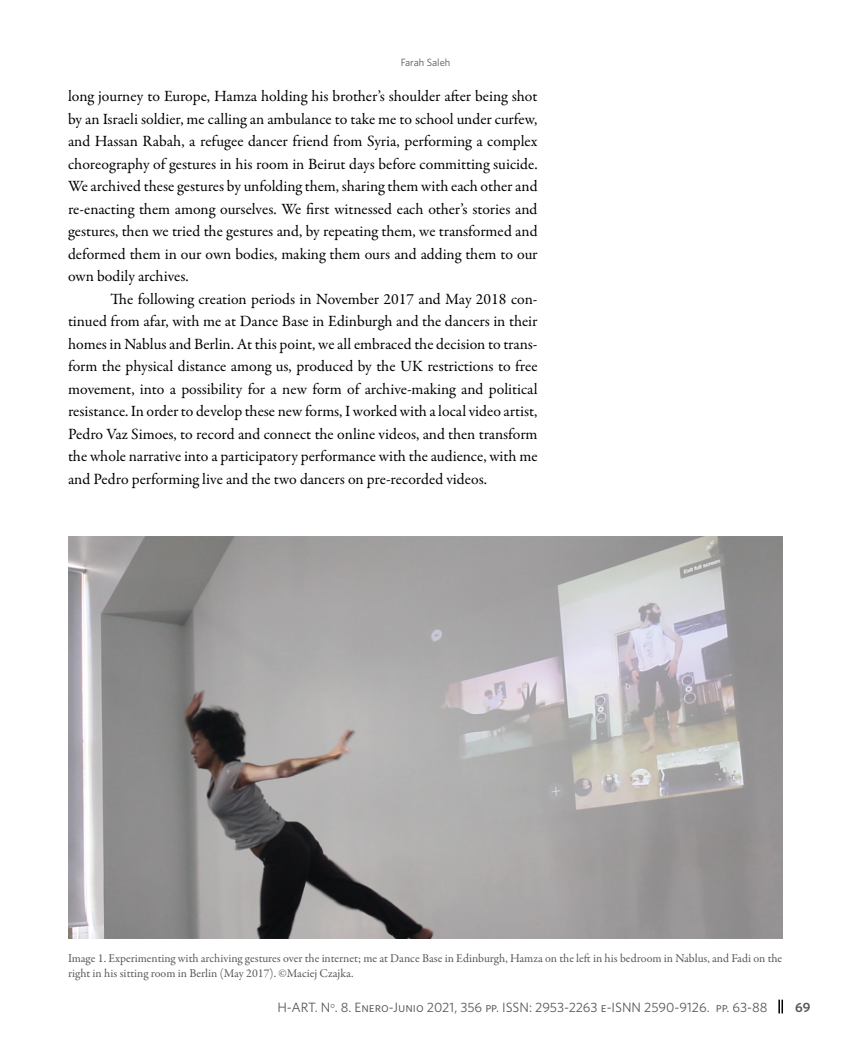
<style>
.page{position:relative;width:851px;height:1063px;background:#fff}
.page>*{position:absolute;margin:0;border:0;box-sizing:border-box;transform-origin:0 0}
.t1{font:15.75px/22.5px "Garamond Premr Pro";color:#000;text-align:justify}
.t2{font:13.5px "Whitney";color:#575756}
.t3{font:600 13.5px "Whitney";color:#575756}
.t4{font:12px/15px "Garamond Premr Pro";letter-spacing:-.005em;color:#575756}
.t5{font:10.5px "Whitney";color:#575756}
</style>
<div class="page">
<svg style="left:778px;top:1000px;width:4px;height:13px"></svg>
<img style="left:68px;top:537px;width:714px;height:401px">
<p class="t5" style="left:400px;top:55px;width:51px">Farah Saleh</p>
<p class="t1" style="left:68px;top:85px;width:471px">long journey to Europe, Hamza holding his brother’s shoulder after being shot by an Israeli soldier, me calling an ambulance to take me to school under curfew, and Hassan Rabah, a refugee dancer friend from Syria, performing a complex choreography of gestures in his room in Beirut days before committing suicide.<br>We archived these gestures by unfolding them, sharing them with each other and re-enacting them among ourselves. We first witnessed each other’s stories and gestures, then we tried the gestures and, by repeating them, we transformed and deformed them in our own bodies, making them ours and adding them to our own bodily archives.</p>
<p class="t1" style="left:68px;top:288px;width:471px;text-indent:43px">The following creation periods in November 2017 and May 2018 con&shy;tinued from afar, with me at Dance Base in Edinburgh and the dancers in their homes in Nablus and Berlin. At this point, we all embraced the decision to trans&shy;form the physical distance among us, produced by the UK restrictions to free movement, into a possibility for a new form of archive-making and political resistance. In order to develop these new forms, I worked with a local video artist, Pedro Vaz Simoes, to record and connect the online videos, and then transform the whole narrative into a participatory performance with the audience, with me and Pedro performing live and the two dancers on pre-recorded videos.</p>
<p class="t4" style="left:68px;top:951px;width:715px">Image 1. Experimenting with archiving gestures over the internet; me at Dance Base in Edinburgh, Hamza on the left in his bedroom in Nablus, and Fadi on the right in his sitting room in Berlin (May 2017). ©Maciej Czajka.</p>
<p class="t2" style="left:277px;top:999px;width:491px">H-ART. N<sup>o</sup>. 8. Enero-Junio 2021, 356 pp. ISSN: 2953-2263 e-ISNN 2590-9126. pp. 63-88</p>
<p class="t3" style="left:795px;top:998px;width:17px">69</p>
</div>
